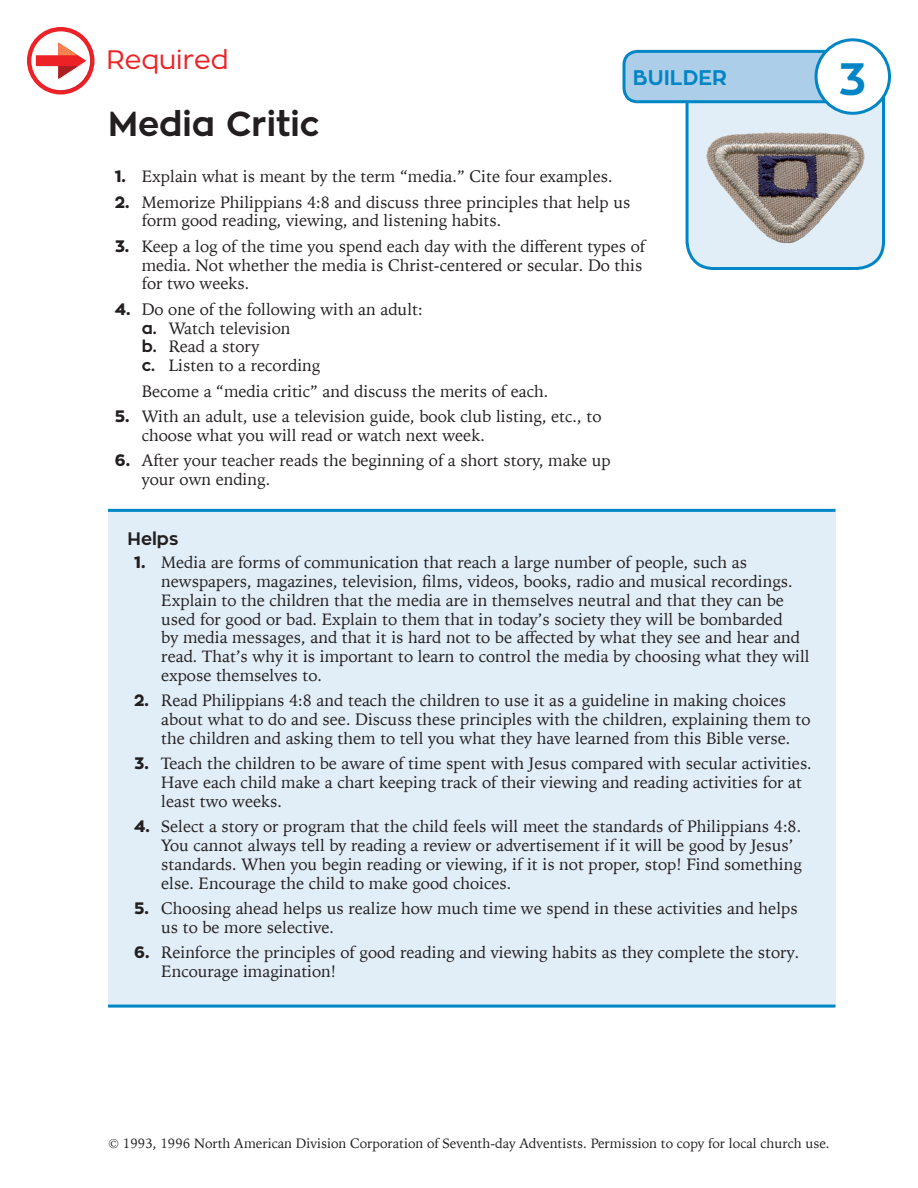
<style>
.page{position:relative;width:918px;height:1188px;background:#fff}
.page>*{position:absolute;margin:0;border:0;box-sizing:border-box;transform-origin:0 0}
.t1{font:700 45px "Zona Pro";color:#0085c5}
.Subhead_1{font:700 34.5px "Zona Pro";color:#231f20}
.t2{font:26.55px "Zona Pro";color:#ed2226}
.Sub_heading_2_Gray{font:700 21px "Zona Pro";color:#0085c5}
.Subhead_3{font:700 18px "Zona Pro";color:#231f20}
.Indent_1{font:16.5px/18.8px "Iowan Old Style";color:#231f20}
.Indent_2{font:16.5px "Iowan Old Style";color:#231f20}
.t3{font:13.5px "Iowan Old Style";color:#231f20}
.s1{font-family:"Zona Pro";font-weight:800}
.s2{font-family:"Zona Pro";font-weight:700}
</style>
<div class="page">
<div style="left:108px;top:512px;width:727px;height:493px;background:#e1edf7"></div>
<hr style="left:108px;top:509px;width:727px;height:3px;background:#0085c5">
<hr style="left:108px;top:1005px;width:727px;height:3px;background:#0085c5">
<div style="left:27px;top:27px;width:67px;height:67px;background:#ed2226;border-radius:50%"></div>
<svg style="left:33px;top:32px;width:58px;height:59px"></svg>
<div style="left:31px;top:31px;width:59px;height:59px;background:#fff;border-radius:50%"></div>
<svg style="left:36px;top:43px;width:51px;height:37px"></svg>
<svg style="left:622px;top:48px;width:265px;height:222px"></svg>
<div style="left:816px;top:40px;width:74px;height:73px;background:#fff;border-radius:50%"></div>
<div style="left:815px;top:38px;width:76px;height:77px;border:3px solid #0085c5;border-radius:50%"></div>
<img style="left:688px;top:115px;width:199px;height:143px">
<p class="t2" style="left:107px;top:43px;width:124px">Required</p>
<p class="Sub_heading_2_Gray" style="left:633px;top:64px;width:96px">BUILDER</p>
<p class="t1" style="left:838px;top:50px;width:29px">3</p>
<p class="Subhead_1" style="left:108px;top:102px;width:213px">Media Critic</p>
<p class="Indent_1" style="left:115px;top:166px;width:499px"><span class="s1">1.</span> Explain what is meant by the term “media.” Cite four examples.</p>
<p class="Indent_1" style="left:142px;top:192px;width:490px;text-indent:-27px"><span class="s1">2.</span> Memorize Philippians 4:8 and discuss three principles that help us form good reading, viewing, and listening habits.</p>
<p class="Indent_1" style="left:142px;top:236px;width:505px;text-indent:-27px"><span class="s1">3.</span> Keep a log of the time you spend each day with the different types of media. Not whether the media is Christ-centered or secular. Do this for two weeks.</p>
<p class="Indent_1" style="left:115px;top:299px;width:309px"><span class="s1">4.</span> Do one of the following with an adult:</p>
<p class="Indent_2" style="left:142px;top:313px;width:150px"><span class="s2">a.</span> Watch television</p>
<p class="Indent_2" style="left:142px;top:332px;width:119px"><span class="s2">b.</span> Read a story</p>
<p class="Indent_2" style="left:142px;top:351px;width:180px"><span class="s2">c.</span> Listen to a recording</p>
<p class="Indent_1" style="left:142px;top:381px;width:408px">Become a “media critic” and discuss the merits of each.</p>
<p class="Indent_1" style="left:142px;top:406px;width:461px;text-indent:-27px"><span class="s1">5.</span> With an adult, use a television guide, book club listing, etc., to choose what you will read or watch next week.</p>
<p class="Indent_1" style="left:142px;top:451px;width:470px;text-indent:-27px"><span class="s1">6.</span> After your teacher reads the beginning of a short story, make up your own ending.</p>
<p class="Subhead_3" style="left:128px;top:527px;width:52px">Helps</p>
<p class="Indent_1" style="left:161px;top:552px;width:650px;text-indent:-27px"><span class="s1">1.</span> Media are forms of communication that reach a large number of people, such as newspapers, magazines, television, films, videos, books, radio and musical recordings.<br>Explain to the children that the media are in themselves neutral and that they can be used for good or bad. Explain to them that in today’s society they will be bombarded<br>by media messages, and that it is hard not to be affected by what they see and hear and read. That’s why it is important to learn to control the media by choosing what they will expose themselves to.</p>
<p class="Indent_1" style="left:161px;top:690px;width:651px;text-indent:-27px"><span class="s1">2.</span> Read Philippians 4:8 and teach the children to use it as a guideline in making choices about what to do and see. Discuss these principles with the children, explaining them to the children and asking them to tell you what they have learned from this Bible verse.</p>
<p class="Indent_1" style="left:161px;top:753px;width:652px;text-indent:-27px"><span class="s1">3.</span> Teach the children to be aware of time spent with Jesus compared with secular activities.<br>Have each child make a chart keeping track of their viewing and reading activities for at least two weeks.</p>
<p class="Indent_1" style="left:161px;top:816px;width:642px;text-indent:-27px"><span class="s1">4.</span> Select a story or program that the child feels will meet the standards of Philippians 4:8.<br>You cannot always tell by reading a review or advertisement if it will be good by Jesus’ standards. When you begin reading or viewing, if it is not proper, stop! Find something else. Encourage the child to make good choices.</p>
<p class="Indent_1" style="left:161px;top:898px;width:638px;text-indent:-27px"><span class="s1">5.</span> Choosing ahead helps us realize how much time we spend in these activities and helps us to be more selective.</p>
<p class="Indent_1" style="left:161px;top:942px;width:640px;text-indent:-27px"><span class="s1">6.</span> Reinforce the principles of good reading and viewing habits as they complete the story.<br>Encourage imagination!</p>
<p class="t3" style="left:108px;top:1131px;width:723px">© 1993, 1996 North American Division Corporation of Seventh-day Adventists. Permission to copy for local church use.</p>
</div>
